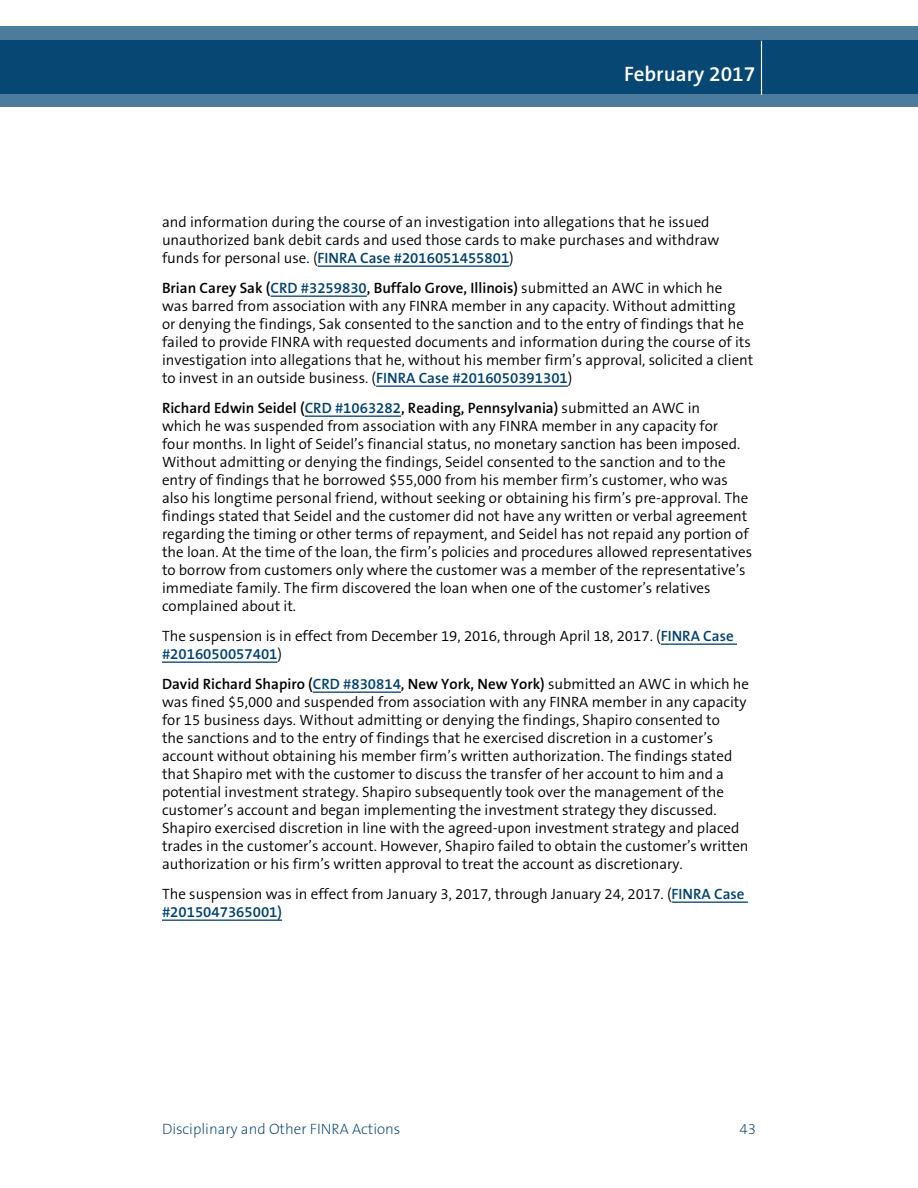
<style>
.page{position:relative;width:918px;height:1188px;background:#fff}
.page>*{position:absolute;margin:0;border:0;box-sizing:border-box;transform-origin:0 0}
.t1{font:600 21px "The Sans B6";color:#fff}
.text{font:300 15px/18px "The Sans B4";color:#000}
.t2{font:200 15px "The Sans B2";color:#004270}
.s1{font-family:"The Sans B6";font-weight:600;color:#004270}
.s2{font-family:"The Sans B6";font-weight:600}
</style>
<div class="page">
<svg style="left:0;top:26px;width:918px;height:81px;background:#1e5881"></svg>
<hr style="left:761px;top:41px;width:1px;height:54px;background:#fff">
<hr style="left:318px;top:266px;width:191px;height:1px;background:#004270">
<hr style="left:270px;top:296px;width:97px;height:1px;background:#004270">
<hr style="left:376px;top:386px;width:192px;height:1px;background:#004270">
<hr style="left:305px;top:416px;width:96px;height:1px;background:#004270">
<hr style="left:661px;top:644px;width:76px;height:1px;background:#004270">
<hr style="left:162px;top:662px;width:115px;height:1px;background:#004270">
<hr style="left:313px;top:692px;width:88px;height:1px;background:#004270">
<hr style="left:672px;top:902px;width:76px;height:1px;background:#004270">
<hr style="left:162px;top:920px;width:120px;height:1px;background:#004270">
<h1 class="t1" style="left:624px;top:62px;width:133px">February 2017</h1>
<p class="text" style="left:162px;top:213px;width:559px">and information during the course of an investigation into allegations that he issued unauthorized bank debit cards and used those cards to make purchases and withdraw funds for personal use. (<span class="s1">FINRA Case #2016051455801</span>)</p>
<p class="text" style="left:162px;top:279px;width:593px"><span class="s2">Brian Carey Sak (</span><span class="s1">CRD #3259830</span><span class="s2">, Buffalo Grove, Illinois)</span> submitted an AWC in which he<br>was barred from association with any FINRA member in any capacity. Without admitting<br>or denying the findings, Sak consented to the sanction and to the entry of findings that he failed to provide FINRA with requested documents and information during the course of its investigation into allegations that he, without his member firm’s approval, solicited a client to invest in an outside business. (<span class="s1">FINRA Case #2016050391301</span>)</p>
<p class="text" style="left:162px;top:399px;width:592px"><span class="s2">Richard Edwin Seidel (</span><span class="s1">CRD #1063282</span><span class="s2">, Reading, Pennsylvania)</span> submitted an AWC in<br>which he was suspended from association with any FINRA member in any capacity for<br>four months. In light of Seidel’s financial status, no monetary sanction has been imposed.<br>Without admitting or denying the findings, Seidel consented to the sanction and to the entry of findings that he borrowed $55,000 from his member firm’s customer, who was also his longtime personal friend, without seeking or obtaining his firm’s pre-approval. The findings stated that Seidel and the customer did not have any written or verbal agreement regarding the timing or other terms of repayment, and Seidel has not repaid any portion of the loan. At the time of the loan, the firm’s policies and procedures allowed representatives to borrow from customers only where the customer was a member of the representative’s immediate family. The firm discovered the loan when one of the customer’s relatives complained about it.</p>
<p class="text" style="left:162px;top:627px;width:573px">The suspension is in effect from December 19, 2016, through April 18, 2017. (<span class="s1">FINRA Case #2016050057401</span>)</p>
<p class="text" style="left:162px;top:675px;width:589px"><span class="s2">David Richard Shapiro (</span><span class="s1">CRD #830814</span><span class="s2">, New York, New York)</span> submitted an AWC in which he was fined $5,000 and suspended from association with any FINRA member in any capacity for 15 business days. Without admitting or denying the findings, Shapiro consented to<br>the sanctions and to the entry of findings that he exercised discretion in a customer’s account without obtaining his member firm’s written authorization. The findings stated that Shapiro met with the customer to discuss the transfer of her account to him and a potential investment strategy. Shapiro subsequently took over the management of the customer’s account and began implementing the investment strategy they discussed.<br>Shapiro exercised discretion in line with the agreed-upon investment strategy and placed trades in the customer’s account. However, Shapiro failed to obtain the customer’s written authorization or his firm’s written approval to treat the account as discretionary.</p>
<p class="text" style="left:162px;top:885px;width:584px">The suspension was in effect from January 3, 2017, through January 24, 2017. (<span class="s1">FINRA Case #2015047365001)</span></p>
<p class="t2" style="left:162px;top:1121px;width:240px">Disciplinary and Other FINRA Actions</p>
<p class="t2" style="left:739px;top:1121px;width:18px">43</p>
</div>
